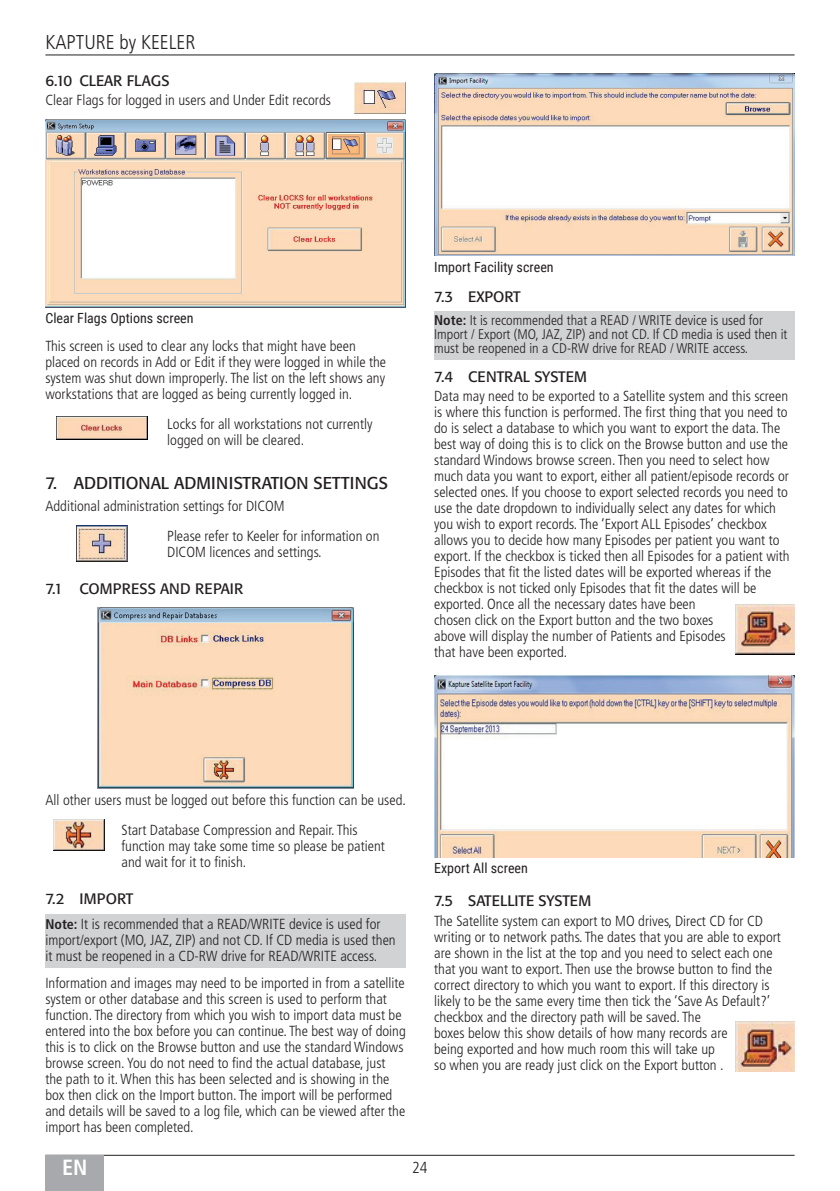
<style>
.page{position:relative;width:840px;height:1191px;background:#fff}
.page>*{position:absolute;margin:0;border:0;box-sizing:border-box;transform-origin:0 0}
.t1{font:700 condensed 22px "Frutiger LT Pro";color:#fff}
.t2{font:300 condensed 20px "Frutiger LT Pro";color:#231f20}
.t3{font:17px "Formata BQ";color:#231f20}
.t4{font:300 condensed 16px "Frutiger LT Pro";color:#231f20}
.t5{font:15px "Formata BQ";color:#231f20}
.t6{font:300 condensed 14.6px/16px "Frutiger LT Pro";color:#231f20}
.t7{font:300 condensed 14px/14px "Frutiger LT Pro";color:#231f20}
.t8{font:14px "Roboto Condensed";color:#231f20}
.s1{font-weight:700}
.s2{font-weight:700;font-size:14px}
</style>
<div class="page">
<hr style="left:45px;top:1155px;width:749px;height:1px;background:#231f20">
<div style="left:45px;top:1155px;width:59px;height:36px;background:#a8a9ad"></div>
<hr style="left:45px;top:55px;width:749px;height:1px;background:#231f20">
<div style="left:45px;top:914px;width:360px;height:53px;background:#d1d2d4"></div>
<img style="left:57px;top:417px;width:91px;height:23px">
<img style="left:77px;top:525px;width:51px;height:36px">
<img style="left:54px;top:819px;width:51px;height:31px">
<div style="left:434px;top:311px;width:360px;height:48px;background:#d1d2d4"></div>
<img style="left:354px;top:83px;width:51px;height:30px">
<img style="left:45px;top:119px;width:360px;height:189px">
<img style="left:98px;top:607px;width:255px;height:181px">
<img style="left:434px;top:74px;width:360px;height:181px">
<img style="left:735px;top:604px;width:59px;height:50px">
<img style="left:434px;top:675px;width:360px;height:182px">
<img style="left:735px;top:1021px;width:59px;height:50px">
<h2 class="t2" style="left:45px;top:31px;width:151px">KAPTURE by KEELER</h2>
<p class="t5" style="left:45px;top:71px;width:126px">6.10 CLEAR FLAGS</p>
<p class="t6" style="left:45px;top:92px;width:287px">Clear Flags for logged in users and Under Edit records</p>
<p class="t8" style="left:45px;top:308px;width:150px">Clear Flags Options screen</p>
<p class="t6" style="left:45px;top:338px;width:342px">This screen is used to clear any locks that might have been placed on records in Add or Edit if they were logged in while the system was shut down improperly. The list on the left shows any workstations that are logged as being currently logged in.</p>
<p class="t6" style="left:167px;top:416px;width:206px">Locks for all workstations not currently logged on will be cleared.</p>
<p class="t3" style="left:45px;top:473px;width:344px">7. ADDITIONAL ADMINISTRATION SETTINGS</p>
<p class="t6" style="left:167px;top:491px;width:214px;line-height:30.2px;text-indent:-122px">Additional administration settings for DICOM<br>Please refer to Keeler for information on</p>
<p class="t6" style="left:167px;top:544px;width:156px">DICOM licences and settings.</p>
<p class="t5" style="left:45px;top:579px;width:199px">7.1 COMPRESS AND REPAIR</p>
<p class="t8" style="left:434px;top:257px;width:121px">Import Facility screen</p>
<p class="t5" style="left:434px;top:288px;width:88px">7.3 EXPORT</p>
<p class="t7" style="left:434px;top:313px;width:354px"><span class="s1">Note:</span> It is recommended that a READ / WRITE device is used for<br>Import / Export (MO, JAZ, ZIP) and not CD. If CD media is used then it must be reopened in a CD-RW drive for READ / WRITE access.</p>
<p class="t5" style="left:434px;top:367px;width:154px">7.4 CENTRAL SYSTEM</p>
<p class="t6" style="left:434px;top:388px;width:357px">Data may need to be exported to a Satellite system and this screen is where this function is performed. The first thing that you need to do is select a database to which you want to export the data. The best way of doing this is to click on the Browse button and use the standard Windows browse screen. Then you need to select how much data you want to export, either all patient/episode records or selected ones. If you choose to export selected records you need to use the date dropdown to individually select any dates for which you wish to export records. The ‘Export ALL Episodes’ checkbox allows you to decide how many Episodes per patient you want to export. If the checkbox is ticked then all Episodes for a patient with Episodes that fit the listed dates will be exported whereas if the checkbox is not ticked only Episodes that fit the dates will be exported. Once all the necessary dates have been<br>chosen click on the Export button and the two boxes<br>above will display the number of Patients and Episodes<br>that have been exported.</p>
<p class="t6" style="left:121px;top:785px;width:286px;line-height:30.2px;text-indent:-76px">All other users must be logged out before this function can be used.<br>Start Database Compression and Repair. This</p>
<p class="t6" style="left:121px;top:838px;width:265px">function may take some time so please be patient and wait for it to finish.</p>
<p class="t5" style="left:45px;top:889px;width:89px">7.2 IMPORT</p>
<p class="t6" style="left:45px;top:916px;width:351px"><span class="s2">Note:</span> It is recommended that a READ/WRITE device is used for import/export (MO, JAZ, ZIP) and not CD. If CD media is used then it must be reopened in a CD-RW drive for READ/WRITE access.</p>
<p class="t6" style="left:45px;top:975px;width:362px">Information and images may need to be imported in from a satellite system or other database and this screen is used to perform that function. The directory from which you wish to import data must be entered into the box before you can continue. The best way of doing this is to click on the Browse button and use the standard Windows browse screen. You do not need to find the actual database, just the path to it. When this has been selected and is showing in the box then click on the Import button. The import will be performed and details will be saved to a log file, which can be viewed after the import has been completed.</p>
<p class="t8" style="left:434px;top:858px;width:95px">Export All screen</p>
<p class="t5" style="left:434px;top:892px;width:158px">7.5 SATELLITE SYSTEM</p>
<p class="t6" style="left:434px;top:913px;width:348px">The Satellite system can export to MO drives, Direct CD for CD writing or to network paths. The dates that you are able to export are shown in the list at the top and you need to select each one that you want to export. Then use the browse button to find the correct directory to which you want to export. If this directory is likely to be the same every time then tick the ‘Save As Default?’ checkbox and the directory path will be saved. The<br>boxes below this show details of how many records are<br>being exported and how much room this will take up<br>so when you are ready just click on the Export button .</p>
<h1 class="t1" style="left:62px;top:1154px;width:27px">EN</h1>
<p class="t4" style="left:412px;top:1157px;width:17px">24</p>
</div>
